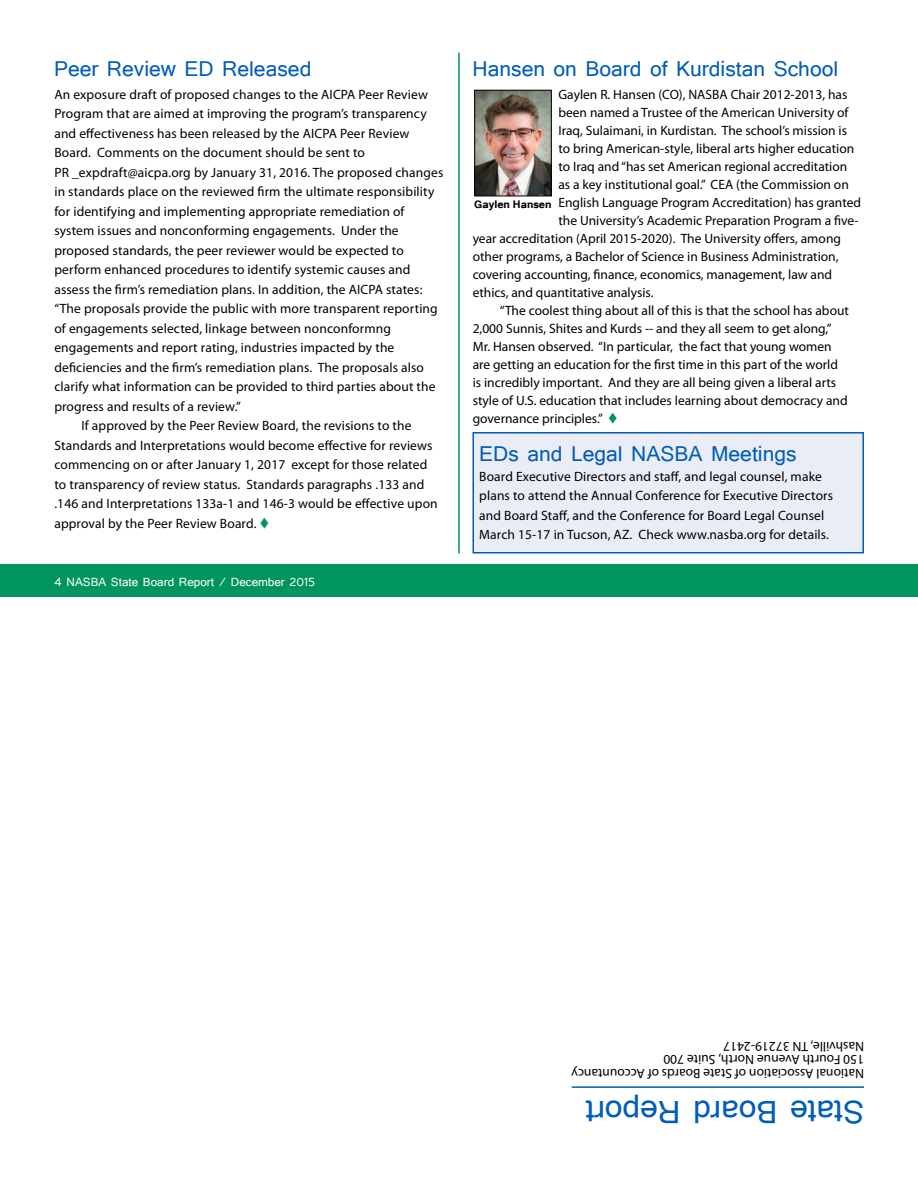
<style>
.page{position:relative;width:918px;height:1188px;background:#fff}
.page>*{position:absolute;margin:0;border:0;box-sizing:border-box;transform-origin:0 0}
.t1{font:40.5px "Tunga";color:#005db9}
.t2{font:27px "Tunga";color:#005db9}
.t3{font:15px "Tunga";color:#fff}
.t4{font:13.5px/19.5px "Myriad Pro";letter-spacing:.005em;color:#000}
.t5{font:700 13.5px "Tunga";color:#000}
.s1{color:#00945e}
</style>
<div class="page">
<div style="left:0;top:564px;width:918px;height:33px;background:#00945e"></div>
<hr style="left:572px;top:1086px;width:292px;height:2px;background:#005db9">
<hr style="left:458px;top:53px;width:2px;height:501px;background:#00945e">
<img style="left:476px;top:92px;width:74px;height:102px">
<div style="left:474px;top:90px;width:78px;height:106px;border:1px solid #000"></div>
<div style="left:472px;top:432px;width:392px;height:122px;background:#eaedf5;border:2px solid #005db9"></div>
<h2 class="t2" style="left:54px;top:51px;width:259px">Peer Review ED Released</h2>
<p class="t4" style="left:54px;top:84px;width:375px">An exposure draft of proposed changes to the AICPA Peer Review</p>
<p class="t4" style="left:54px;top:104px;width:374px">Program that are aimed at improving the program’s transparency</p>
<p class="t4" style="left:54px;top:123px;width:357px">and effectiveness has been released by the AICPA Peer Review</p>
<p class="t4" style="left:54px;top:143px;width:312px">Board. Comments on the document should be sent to</p>
<p class="t4" style="left:54px;top:162px;width:391px">PR _expdraft@aicpa.org by January 31, 2016. The proposed changes</p>
<p class="t4" style="left:54px;top:182px;width:381px">in standards place on the reviewed firm the ultimate responsibility</p>
<p class="t4" style="left:54px;top:201px;width:352px">for identifying and implementing appropriate remediation of</p>
<p class="t4" style="left:54px;top:221px;width:346px">system issues and nonconforming engagements. Under the</p>
<p class="t4" style="left:54px;top:240px;width:351px">proposed standards, the peer reviewer would be expected to</p>
<p class="t4" style="left:54px;top:260px;width:358px">perform enhanced procedures to identify systemic causes and</p>
<p class="t4" style="left:54px;top:279px;width:370px">assess the firm’s remediation plans. In addition, the AICPA states:</p>
<p class="t4" style="left:54px;top:299px;width:385px">“The proposals provide the public with more transparent reporting</p>
<p class="t4" style="left:54px;top:318px;width:338px">of engagements selected, linkage between nonconformng</p>
<p class="t4" style="left:54px;top:338px;width:342px">engagements and report rating, industries impacted by the</p>
<p class="t4" style="left:54px;top:357px;width:371px">deficiencies and the firm’s remediation plans. The proposals also</p>
<p class="t4" style="left:54px;top:377px;width:383px">clarify what information can be provided to third parties about the</p>
<p class="t4" style="left:54px;top:396px;width:188px">progress and results of a review.”</p>
<p class="t4" style="left:81px;top:416px;width:332px">If approved by the Peer Review Board, the revisions to the</p>
<p class="t4" style="left:54px;top:435px;width:380px">Standards and Interpretations would become effective for reviews</p>
<p class="t4" style="left:54px;top:455px;width:374px">commencing on or after January 1, 2017 except for those related</p>
<p class="t4" style="left:54px;top:474px;width:372px">to transparency of review status. Standards paragraphs .133 and</p>
<p class="t4" style="left:54px;top:494px;width:385px">.146 and Interpretations 133a-1 and 146-3 would be effective upon</p>
<p class="t4" style="left:54px;top:513px;width:217px">approval by the Peer Review Board. <span class="s1">▼</span></p>
<p class="t3" style="left:54px;top:572px;width:262px">4 NASBA State Board Report / December 2015</p>
<h2 class="t2" style="left:472px;top:51px;width:367px">Hansen on Board of Kurdistan School</h2>
<p class="t4" style="left:558px;top:84px;width:291px">Gaylen R. Hansen (CO), NASBA Chair 2012-2013, has</p>
<p class="t4" style="left:558px;top:102px;width:292px">been named a Trustee of the American University of</p>
<p class="t4" style="left:558px;top:120px;width:290px">Iraq, Sulaimani, in Kurdistan. The school’s mission is</p>
<p class="t4" style="left:558px;top:138px;width:297px">to bring American-style, liberal arts higher education</p>
<p class="t4" style="left:558px;top:156px;width:290px">to Iraq and “has set American regional accreditation</p>
<p class="t4" style="left:558px;top:174px;width:292px">as a key institutional goal.” CEA (the Commission on</p>
<p class="t4" style="left:558px;top:192px;width:304px">English Language Program Accreditation) has granted</p>
<p class="t4" style="left:558px;top:210px;width:302px">the University’s Academic Preparation Program a five-</p>
<p class="t4" style="left:473px;top:228px;width:370px">year accreditation (April 2015-2020). The University offers, among</p>
<p class="t4" style="left:473px;top:246px;width:367px">other programs, a Bachelor of Science in Business Administration,</p>
<p class="t4" style="left:473px;top:264px;width:361px">covering accounting, finance, economics, management, law and</p>
<p class="t4" style="left:473px;top:282px;width:182px">ethics, and quantitative analysis.</p>
<p class="t4" style="left:500px;top:300px;width:351px">“The coolest thing about all of this is that the school has about</p>
<p class="t4" style="left:473px;top:318px;width:360px">2,000 Sunnis, Shites and Kurds -- and they all seem to get along,”</p>
<p class="t4" style="left:473px;top:336px;width:361px">Mr. Hansen observed. “In particular, the fact that young women</p>
<p class="t4" style="left:473px;top:354px;width:367px">are getting an education for the first time in this part of the world</p>
<p class="t4" style="left:473px;top:372px;width:365px">is incredibly important. And they are all being given a liberal arts</p>
<p class="t4" style="left:473px;top:390px;width:377px">style of U.S. education that includes learning about democracy and</p>
<p class="t4" style="left:473px;top:408px;width:147px">governance principles.” <span class="s1">▼</span></p>
<p class="t5" style="left:474px;top:195px;width:79px">Gaylen Hansen</p>
<h2 class="t2" style="left:479px;top:436px;width:319px">EDs and Legal NASBA Meetings</h2>
<p class="t4" style="left:479px;top:466px;width:355px">Board Executive Directors and staff, and legal counsel, make plans to attend the Annual Conference for Executive Directors and Board Staff, and the Conference for Board Legal Counsel March 15-17 in Tucson, AZ. Check www.nasba.org for details.</p>
<p class="t4" style="left:864px;top:1080px;width:294px;line-height:13.5px;rotate:-180deg">National Association of State Boards of Accountancy<br>150 Fourth Avenue North, Suite 700<br>Nashville, TN 37219-2417</p>
<h1 class="t1" style="left:864px;top:1139px;width:280px;rotate:-180deg">State Board Report</h1>
</div>
